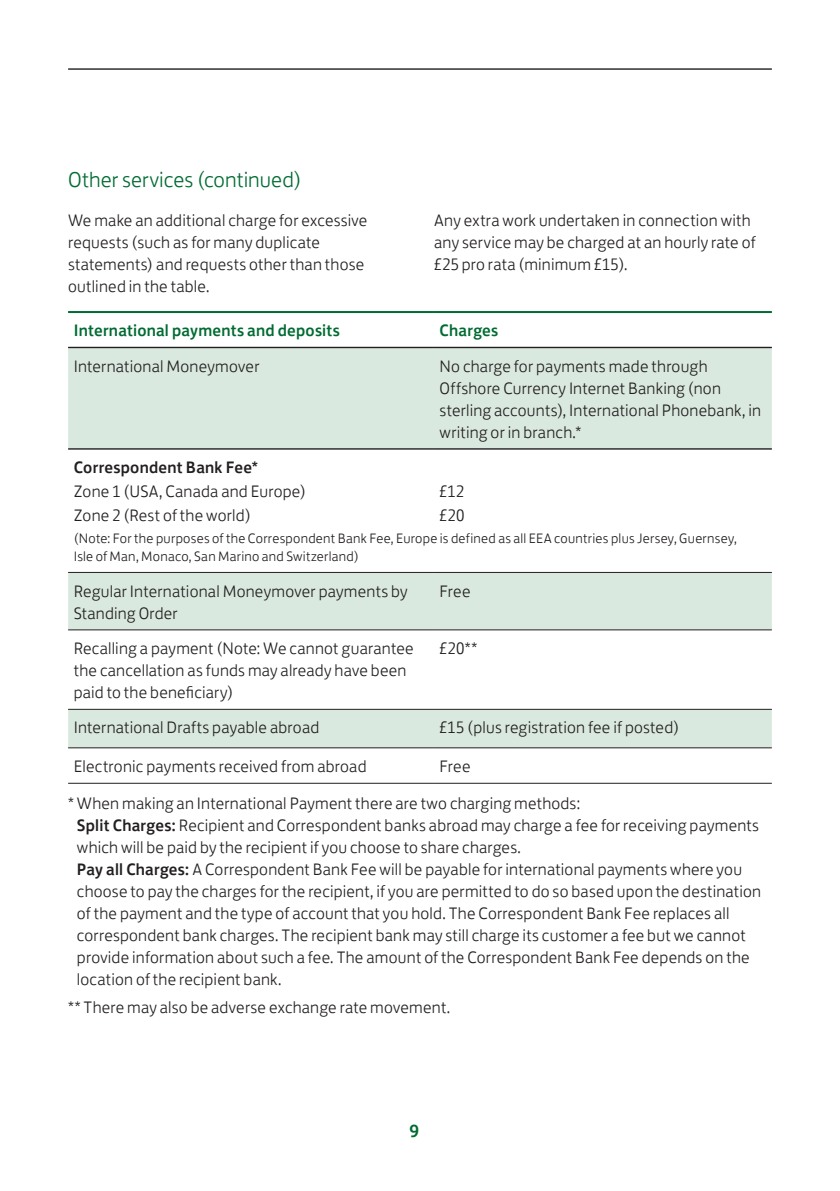
<style>
.page{position:relative;width:840px;height:1191px;background:#fff}
.page>*{position:absolute;margin:0;border:0;box-sizing:border-box;transform-origin:0 0}
.t1{font:300 22px "Lloyds Bank Jack";color:#006b32}
.t2{font:500 18px "Lloyds Bank Jack";color:#006b32}
.t3{font:300 17px/22px "Lloyds Bank Jack";letter-spacing:.01em;color:#231f20}
.t4{font:500 17px "Lloyds Bank Jack";letter-spacing:.015em;color:#006b32}
.t5{font:500 17px "Lloyds Bank Jack";letter-spacing:.015em;color:#231f20}
.t6{font:300 14px/18px "Lloyds Bank Jack";letter-spacing:.02em;color:#231f20}
.s1{font-weight:500}
</style>
<div class="page">
<svg style="left:68px;top:348px;width:703px;height:399px"></svg>
<hr style="left:68px;top:347px;width:365px;height:1px;background:#231f20">
<hr style="left:433px;top:347px;width:338px;height:1px;background:#231f20">
<hr style="left:68px;top:448px;width:365px;height:1px;background:#231f20">
<hr style="left:433px;top:448px;width:338px;height:1px;background:#231f20">
<hr style="left:68px;top:311px;width:365px;height:2px;background:#006b32">
<hr style="left:433px;top:311px;width:338px;height:2px;background:#006b32">
<hr style="left:68px;top:572px;width:365px;height:1px;background:#231f20">
<hr style="left:433px;top:572px;width:338px;height:1px;background:#231f20">
<hr style="left:68px;top:629px;width:365px;height:1px;background:#231f20">
<hr style="left:433px;top:629px;width:338px;height:1px;background:#231f20">
<hr style="left:68px;top:709px;width:365px;height:1px;background:#231f20">
<hr style="left:433px;top:709px;width:338px;height:1px;background:#231f20">
<hr style="left:68px;top:747px;width:365px;height:1px;background:#231f20">
<hr style="left:433px;top:747px;width:338px;height:1px;background:#231f20">
<hr style="left:68px;top:782px;width:365px;height:1px;background:#231f20">
<hr style="left:433px;top:782px;width:338px;height:1px;background:#231f20">
<hr style="left:68px;top:68px;width:703px;height:2px;background:#231f20">
<p class="t1" style="left:68px;top:162px;width:235px">Other services (continued)</p>
<p class="t3" style="left:68px;top:207px;width:301px">We make an additional charge for excessive requests (such as for many duplicate statements) and requests other than those outlined in the table.</p>
<p class="t3" style="left:434px;top:207px;width:323px">Any extra work undertaken in connection with any service may be charged at an hourly rate of £25 pro rata (minimum £15).</p>
<p class="t4" style="left:74px;top:316px;width:267px">International payments and deposits</p>
<p class="t4" style="left:439px;top:316px;width:60px">Charges</p>
<p class="t3" style="left:74px;top:353px;width:187px">International Moneymover</p>
<p class="t3" style="left:439px;top:353px;width:323px">No charge for payments made through Offshore Currency Internet Banking (non sterling accounts), International Phonebank, in writing or in branch.*</p>
<p class="t5" style="left:74px;top:453px;width:186px">Correspondent Bank Fee*</p>
<p class="t3" style="left:74px;top:479px;width:234px">Zone 1 (USA, Canada and Europe)</p>
<p class="t3" style="left:439px;top:479px;width:26px">£12</p>
<p class="t3" style="left:74px;top:503px;width:179px">Zone 2 (Rest of the world)</p>
<p class="t3" style="left:439px;top:503px;width:26px">£20</p>
<p class="t6" style="left:74px;top:528px;width:664px">(Note: For the purposes of the Correspondent Bank Fee, Europe is defined as all EEA countries plus Jersey, Guernsey,<br>Isle of Man, Monaco, San Marino and Switzerland)</p>
<p class="t3" style="left:74px;top:578px;width:335px">Regular International Moneymover payments by<br>Standing Order</p>
<p class="t3" style="left:439px;top:578px;width:32px">Free</p>
<p class="t3" style="left:74px;top:635px;width:341px">Recalling a payment (Note: We cannot guarantee the cancellation as funds may already have been paid to the beneficiary)</p>
<p class="t3" style="left:439px;top:635px;width:39px">£20**</p>
<p class="t3" style="left:74px;top:715px;width:247px">International Drafts payable abroad</p>
<p class="t3" style="left:439px;top:715px;width:241px">£15 (plus registration fee if posted)</p>
<p class="t3" style="left:74px;top:753px;width:294px">Electronic payments received from abroad</p>
<p class="t3" style="left:68px;top:746px;width:513px;line-height:37.2px;text-indent:371px">Free<br>* When making an International Payment there are two charging methods:</p>
<p class="t3" style="left:77px;top:812px;width:685px"><span class="s1">Split Charges:</span> Recipient and Correspondent banks abroad may charge a fee for receiving payments which will be paid by the recipient if you choose to share charges.<br><span class="s1">Pay all Charges:</span> A Correspondent Bank Fee will be payable for international payments where you choose to pay the charges for the recipient, if you are permitted to do so based upon the destination of the payment and the type of account that you hold. The Correspondent Bank Fee replaces all correspondent bank charges. The recipient bank may still charge its customer a fee but we cannot provide information about such a fee. The amount of the Correspondent Bank Fee depends on the location of the recipient bank.</p>
<p class="t3" style="left:68px;top:994px;width:383px">** There may also be adverse exchange rate movement.</p>
<p class="t2" style="left:409px;top:1116px;width:11px">9</p>
</div>
